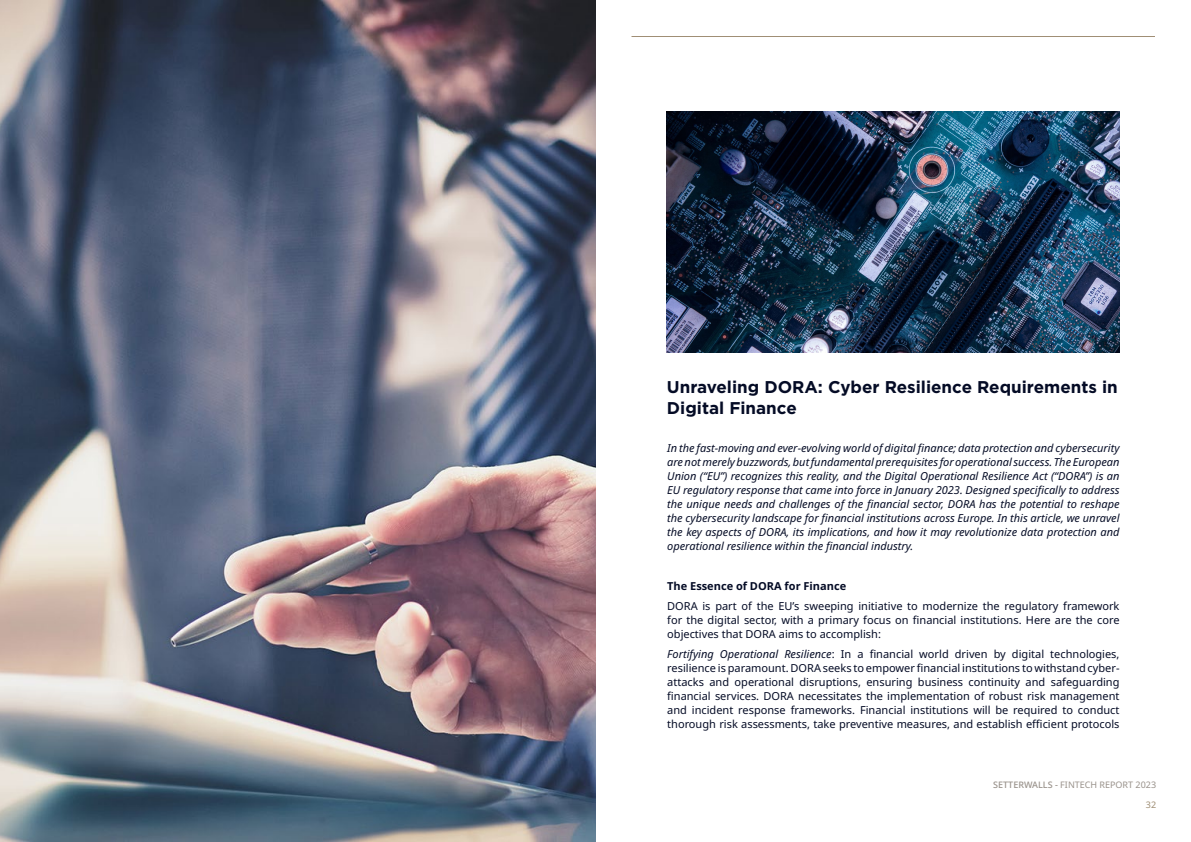
<style>
.page{position:relative;width:1191px;height:842px;background:#fff}
.page>*{position:absolute;margin:0;border:0;box-sizing:border-box;transform-origin:0 0}
.t1{font:700 17px/20.4px "Gotham";color:#040b25}
.t2{font:11px/14px "Noto Sans";color:#040b25;text-align:justify}
.t3{font:italic 11px/14px "Noto Sans";color:#040b25;text-align:justify}
.t4{font:700 11px "Noto Sans";color:#040b25}
.t5{font:9px/19.3px "Noto Sans";color:#99928b;text-align:right}
.s1{font-style:italic}
.s2{font-weight:500}
.s3{color:#9f8e74}
</style>
<div class="page">
<hr style="left:631px;top:36px;width:524px;height:1px;background:#a08e75">
<img style="left:667px;top:111px;width:452px;height:242px">
<img style="left:0;top:0;width:596px;height:841px">
<p class="t1" style="left:667px;top:377px;width:452px">Unraveling DORA: Cyber Resilience Requirements in<br>Digital Finance</p>
<p class="t3" style="left:667px;top:441px;width:454px">In the fast-moving and ever-evolving world of digital finance; data protection and cybersecurity are not merely buzzwords, but fundamental prerequisites for operational success. The European Union (“EU”) recognizes this reality, and the Digital Operational Resilience Act (“DORA”) is an EU regulatory response that came into force in January 2023. Designed specifically to address the unique needs and challenges of the financial sector, DORA has the potential to reshape the cybersecurity landscape for financial institutions across Europe. In this article, we unravel the key aspects of DORA, its implications, and how it may revolutionize data protection and operational resilience within the financial industry.</p>
<p class="t4" style="left:667px;top:580px;width:180px">The Essence of DORA for Finance</p>
<p class="t2" style="left:667px;top:599px;width:454px">DORA is part of the EU’s sweeping initiative to modernize the regulatory framework for the digital sector, with a primary focus on financial institutions. Here are the core objectives that DORA aims to accomplish:</p>
<p class="t2" style="left:667px;top:647px;width:454px"><span class="s1">Fortifying Operational Resilience</span>: In a financial world driven by digital technologies, resilience is paramount. DORA seeks to empower financial institutions to withstand cyber&shy;attacks and operational disruptions, ensuring business continuity and safeguarding financial services. DORA necessitates the implementation of robust risk management and incident response frameworks. Financial institutions will be required to conduct thorough risk assessments, take preventive measures, and establish efficient protocols</p>
<p class="t5" style="left:993px;top:776px;width:165px"><span class="s2">SETTERWALLS -</span> FINTECH REPORT 2023<br><span class="s3">32</span></p>
</div>
